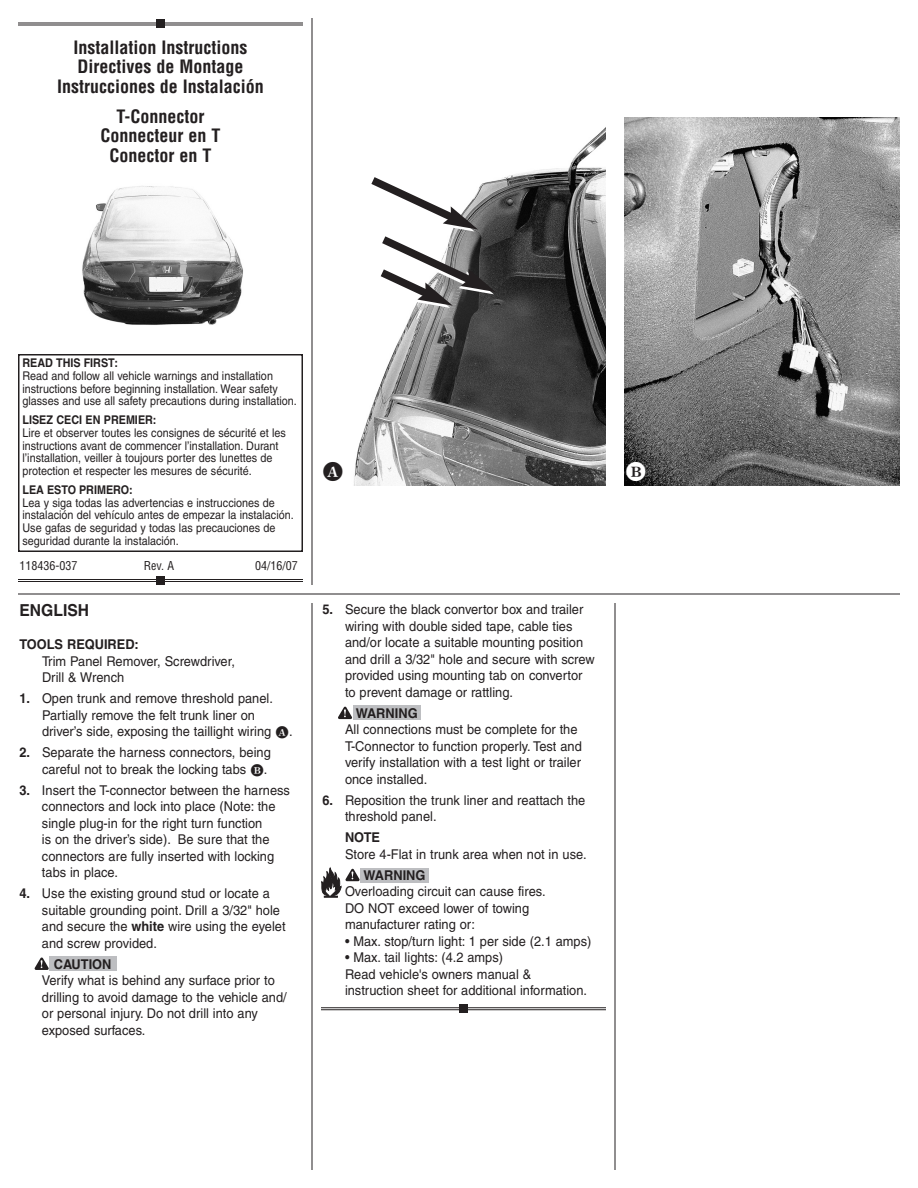
<style>
.page{position:relative;width:918px;height:1188px;background:#fff}
.page>*{position:absolute;margin:0;border:0;box-sizing:border-box;transform-origin:0 0}
.t1{font:51px "Helvetica";color:#fff}
.t2{font:51px "Helvetica";color:#231f20}
.t3{font:700 condensed 18px/19.5px "Helvetica";color:#231f20;text-align:center}
.t4{font:700 16.5px "Helvetica";color:#231f20;scale:.95 1}
.t5{font:13.5px/16.5px "Helvetica";color:#231f20;scale:.95 1}
.t6{font:700 13.5px "Helvetica";color:#231f20;scale:.95 1}
.t7{font:12px/12.8px "Helvetica";color:#231f20;scale:.9 1}
.t8{font:700 12px "Helvetica";color:#231f20;scale:.9 1}
.t9{font:condensed 12px "Helvetica";color:#231f20}
.s1{font-weight:700}
</style>
<div class="page">
<div style="left:360px;top:868px;width:69px;height:14px;background:#bdbec1"></div>
<svg style="left:321px;top:867px;width:17px;height:31px"></svg>
<svg style="left:322px;top:868px;width:38px;height:29px"></svg>
<hr style="left:312px;top:603px;width:1px;height:567px;background:#231f20">
<hr style="left:615px;top:603px;width:1px;height:567px;background:#231f20">
<div style="left:353px;top:706px;width:67px;height:14px;background:#bdbec1"></div>
<svg style="left:338px;top:707px;width:14px;height:12px"></svg>
<div style="left:50px;top:957px;width:67px;height:14px;background:#bdbec1"></div>
<svg style="left:35px;top:958px;width:14px;height:12px"></svg>
<hr style="left:312px;top:18px;width:1px;height:567px;background:#231f20">
<img style="left:354px;top:127px;width:252px;height:358px">
<img style="left:624px;top:118px;width:276px;height:367px">
<hr style="left:18px;top:22px;width:285px;height:1px;background:#231f20">
<hr style="left:18px;top:24px;width:285px;height:1px;background:#231f20">
<div style="left:156px;top:20px;width:9px;height:8px;background:#231f20"></div>
<hr style="left:18px;top:579px;width:285px;height:1px;background:#231f20">
<hr style="left:18px;top:581px;width:285px;height:1px;background:#231f20">
<div style="left:156px;top:576px;width:9px;height:9px;background:#231f20"></div>
<hr style="left:18px;top:594px;width:882px;height:1px;background:#231f20">
<div style="left:18px;top:354px;width:285px;height:198px;border:2px solid #231f20"></div>
<img style="left:82px;top:186px;width:161px;height:139px">
<hr style="left:321px;top:1007px;width:285px;height:1px;background:#231f20">
<hr style="left:321px;top:1009px;width:285px;height:1px;background:#231f20">
<div style="left:459px;top:1004px;width:9px;height:9px;background:#231f20"></div>
<svg style="left:359px;top:171px;width:137px;height:137px"></svg>
<svg style="left:626px;top:462px;width:20px;height:19px"></svg>
<h2 class="t3" style="left:57px;top:39px;width:208px">Installation Instructions<br>Directives de Montage<br>Instrucciones de Instalación</h2>
<h2 class="t3" style="left:101px;top:108px;width:121px">T-Connector<br>Connecteur en T<br>Conector en T</h2>
<p class="t8" style="left:22px;top:358px;width:108px">READ THIS FIRST:</p>
<p class="t7" style="left:22px;top:370px;width:306px">Read and follow all vehicle warnings and installation instructions before beginning installation. Wear safety glasses and use all safety precautions during installation.</p>
<p class="t8" style="left:22px;top:415px;width:150px">LISEZ CECI EN PREMIER:</p>
<p class="t7" style="left:22px;top:427px;width:294px">Lire et observer toutes les consignes de sécurité et les instructions avant de commencer l’installation. Durant l’installation, veiller à toujours porter des lunettes de protection et respecter les mesures de sécurité.</p>
<p class="t8" style="left:22px;top:485px;width:124px">LEA ESTO PRIMERO:</p>
<p class="t7" style="left:22px;top:497px;width:303px">Lea y siga todas las advertencias e instrucciones de instalación del vehículo antes de empezar la instalación.<br>Use gafas de seguridad y todas las precauciones de seguridad durante la instalación.</p>
<p class="t9" style="left:20px;top:561px;width:59px">118436-037</p>
<p class="t9" style="left:144px;top:561px;width:32px">Rev. A</p>
<p class="t9" style="left:255px;top:561px;width:44px">04/16/07</p>
<p class="t4" style="left:20px;top:604px;width:75px">ENGLISH</p>
<p class="t6" style="left:20px;top:640px;width:127px">TOOLS REQUIRED:</p>
<p class="t5" style="left:42px;top:654px;width:205px">Trim Panel Remover, Screwdriver,<br>Drill &amp; Wrench</p>
<p class="t5" style="left:42px;top:692px;width:245px;text-indent:-23px"><span class="s1">1.</span> Open trunk and remove threshold panel.<br>Partially remove the felt trunk liner on driver’s side, exposing the taillight wiring</p>
<p class="t5" style="left:289px;top:725px;width:5px">.</p>
<p class="t5" style="left:20px;top:746px;width:266px;text-align:center"><span class="s1">2.</span> Separate the harness connectors, being careful not to break the locking tabs</p>
<p class="t5" style="left:264px;top:762px;width:5px">.</p>
<p class="t5" style="left:42px;top:783px;width:263px;text-indent:-23px"><span class="s1">3.</span> Insert the T-connector between the harness connectors and lock into place (Note: the single plug-in for the right turn function<br>is on the driver’s side). Be sure that the connectors are fully inserted with locking tabs in place.</p>
<p class="t5" style="left:42px;top:887px;width:258px;text-indent:-23px"><span class="s1">4.</span> Use the existing ground stud or locate a suitable grounding point. Drill a 3/32" hole and secure the <span class="s1">white</span> wire using the eyelet and screw provided.</p>
<p class="t6" style="left:54px;top:959px;width:62px">CAUTION</p>
<p class="t5" style="left:42px;top:974px;width:259px">Verify what is behind any surface prior to drilling to avoid damage to the vehicle and/ or personal injury. Do not drill into any exposed surfaces.</p>
<h1 class="t1" style="left:323px;top:454px;width:19px">•</h1>
<h1 class="t2" style="left:626px;top:454px;width:19px">•</h1>
<p class="t5" style="left:345px;top:602px;width:264px;text-indent:-23px"><span class="s1">5.</span> Secure the black convertor box and trailer wiring with double sided tape, cable ties and/or locate a suitable mounting position and drill a 3/32" hole and secure with screw provided using mounting tab on convertor to prevent damage or rattling.</p>
<p class="t6" style="left:356px;top:708px;width:67px">WARNING</p>
<p class="t5" style="left:345px;top:722px;width:251px">All connections must be complete for the T-Connector to function properly. Test and verify installation with a test light or trailer once installed.</p>
<p class="t5" style="left:345px;top:793px;width:255px;text-indent:-23px"><span class="s1">6.</span> Reposition the trunk liner and reattach the threshold panel.</p>
<p class="t6" style="left:345px;top:832px;width:38px">NOTE</p>
<p class="t5" style="left:345px;top:847px;width:256px">Store 4-Flat in trunk area when not in use.</p>
<p class="t6" style="left:364px;top:870px;width:67px">WARNING</p>
<p class="t5" style="left:345px;top:884px;width:213px">Overloading circuit can cause fires.<br>DO NOT exceed lower of towing manufacturer rating or:</p>
<p class="t5" style="left:345px;top:934px;width:261px">• Max. stop/turn light: 1 per side (2.1 amps)</p>
<p class="t5" style="left:345px;top:950px;width:256px">• Max. tail lights: (4.2 amps)<br>Read vehicle's owners manual &amp; instruction sheet for additional information.</p>
</div>
